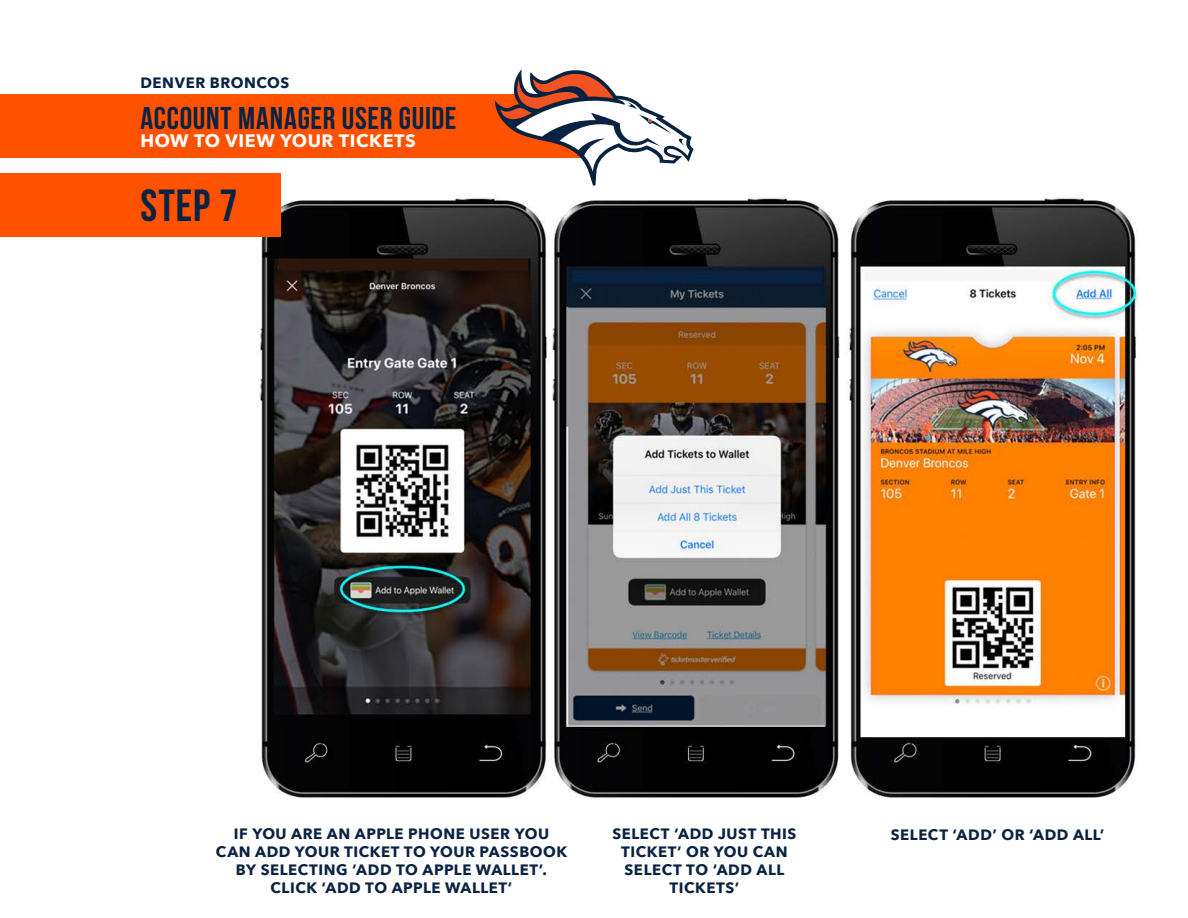
<style>
.page{position:relative;width:1188px;height:918px;background:#fff}
.page>*{position:absolute;margin:0;border:0;box-sizing:border-box;transform-origin:0 0}
.t1{font:700 45px "Bebas Neue";color:#0a2343}
.t2{font:700 31.5px "Bebas Neue";letter-spacing:.02em;color:#0a2343}
.t3{font:700 18px "Avenir Next";letter-spacing:.03em;color:#fff}
.t4{font:700 15px/18px "Avenir Next";letter-spacing:.035em;color:#0a2343;text-align:center}
</style>
<div class="page">
<img style="left:0;top:173px;width:1139px;height:625px">
<div style="left:0;top:94px;width:594px;height:64px;background:#ff5200"></div>
<svg style="left:495px;top:69px;width:199px;height:117px"></svg>
<div style="left:0;top:174px;width:280px;height:63px;background:#ff5200"></div>
<p class="t4" style="left:140px;top:74px;width:150px">DENVER BRONCOS</p>
<p class="t2" style="left:140px;top:100px;width:318px">ACCOUNT MANAGER USER GUIDE</p>
<p class="t3" style="left:140px;top:125px;width:277px">HOW TO VIEW YOUR TICKETS</p>
<p class="t1" style="left:140px;top:180px;width:98px">STEP 7</p>
<p class="t4" style="left:216px;top:825px;width:353px">IF YOU ARE AN APPLE PHONE USER YOU<br>CAN ADD YOUR TICKET TO YOUR PASSBOOK<br>BY SELECTING ‘ADD TO APPLE WALLET’.</p>
<p class="t4" style="left:271px;top:879px;width:243px">CLICK ‘ADD TO APPLE WALLET’</p>
<p class="t4" style="left:612px;top:825px;width:186px">SELECT ‘ADD JUST THIS<br>TICKET’ OR YOU CAN<br>SELECT TO ‘ADD ALL<br>TICKETS’</p>
<p class="t4" style="left:891px;top:826px;width:215px">SELECT ‘ADD’ OR ‘ADD ALL’</p>
</div>
